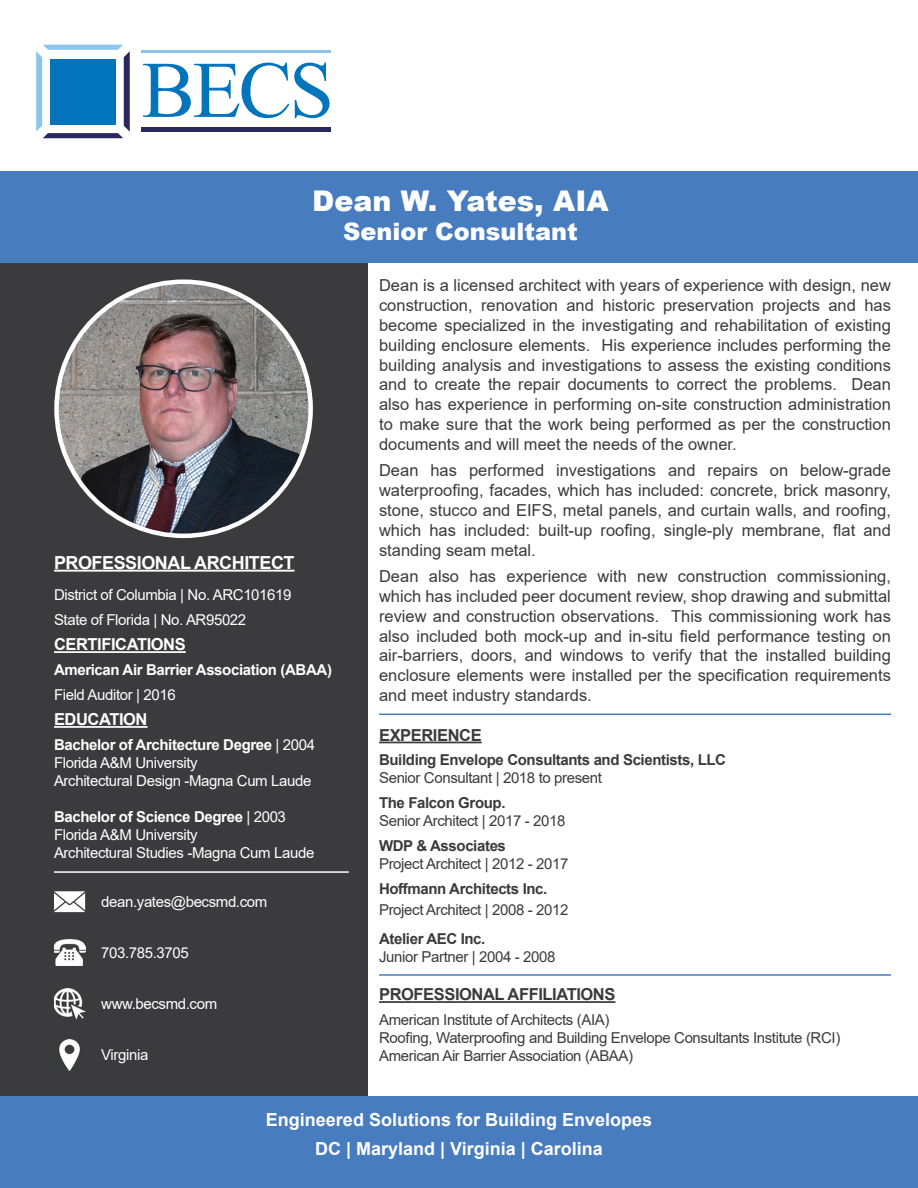
<style>
.page{position:relative;width:918px;height:1188px;background:#fff}
.page>*{position:absolute;margin:0;border:0;box-sizing:border-box;transform-origin:0 0}
.t1{font:900 28.5px "Arial";color:#fff}
.t2{font:900 24px "Arial";color:#fff}
.t3{font:700 18px "Arial";color:#fff}
.t4{font:700 18px "Arial";letter-spacing:-.025em;color:#fff}
.t5{font:16.5px/19.8px "Arial";color:#3b3b3d;text-align:justify}
.t6{font:700 16.5px "Arial";letter-spacing:-.025em;color:#3b3b3d}
.t7{font:700 16.5px "Arial";letter-spacing:-.025em;color:#fff}
.t8{font:15px/18px "Arial";letter-spacing:-.025em;color:#fff}
.t9{font:15px/18px "Arial";letter-spacing:-.025em;color:#3b3b3d}
.t10{font:700 15px "Arial";letter-spacing:-.025em;color:#3b3b3d}
.t11{font:700 15px "Arial";letter-spacing:-.025em;color:#fff}
.s1{font-weight:700}
</style>
<div class="page">
<div style="left:0;top:263px;width:367px;height:925px;background:#3b3b3d"></div>
<svg style="left:36px;top:45px;width:94px;height:93px"></svg>
<div style="left:50px;top:59px;width:66px;height:65px;background:#0174bc"></div>
<hr style="left:142px;top:128px;width:189px;height:4px;background:#28275e">
<svg style="left:143px;top:63px;width:187px;height:55px"></svg>
<hr style="left:142px;top:51px;width:189px;height:2px;background:#8cc6ec">
<div style="left:0;top:172px;width:918px;height:91px;background:#477cbf"></div>
<div style="left:0;top:1097px;width:918px;height:91px;background:#477cbf"></div>
<hr style="left:54px;top:871px;width:295px;height:2px;background:#fff">
<hr style="left:379px;top:714px;width:512px;height:1px;background:#477cbf">
<hr style="left:379px;top:974px;width:512px;height:2px;background:#477cbf">
<img style="left:59px;top:1039px;width:21px;height:32px">
<img style="left:54px;top:989px;width:31px;height:30px">
<img style="left:54px;top:940px;width:31px;height:26px">
<svg style="left:54px;top:891px;width:31px;height:21px"></svg>
<hr style="left:379px;top:1001px;width:236px;height:2px;background:#3b3b3d">
<hr style="left:379px;top:742px;width:103px;height:1px;background:#3b3b3d">
<hr style="left:54px;top:570px;width:241px;height:2px;background:#fff">
<img style="left:57px;top:282px;width:254px;height:254px;border-radius:127px">
<hr style="left:54px;top:726px;width:94px;height:2px;background:#fff">
<hr style="left:54px;top:651px;width:132px;height:2px;background:#fff">
<h1 class="t1" style="left:312px;top:180px;width:298px">Dean W. Yates, AIA</h1>
<h2 class="t2" style="left:343px;top:214px;width:236px">Senior Consultant</h2>
<p class="t5" style="left:379px;top:276px;width:513px">Dean is a licensed architect with years of experience with design, new construction, renovation and historic preservation projects and has become specialized in the investigating and rehabilitation of existing building enclosure elements. His experience includes performing the building analysis and investigations to assess the existing conditions and to create the repair documents to correct the problems. Dean also has experience in performing on-site construction administration to make sure that the work being performed as per the construction documents and will meet the needs of the owner.</p>
<p class="t5" style="left:379px;top:461px;width:513px">Dean has performed investigations and repairs on below-grade waterproofing, facades, which has included: concrete, brick masonry, stone, stucco and EIFS, metal panels, and curtain walls, and roofing, which has included: built-up roofing, single-ply membrane, flat and standing seam metal.</p>
<p class="t5" style="left:379px;top:566px;width:513px">Dean also has experience with new construction commissioning, which has included peer document review, shop drawing and submittal review and construction observations. This commissioning work has also included both mock-up and in-situ field performance testing on air-barriers, doors, and windows to verify that the installed building enclosure elements were installed per the specification requirements and meet industry standards.</p>
<p class="t4" style="left:54px;top:550px;width:242px">PROFESSIONAL ARCHITECT</p>
<p class="t8" style="left:54px;top:583px;width:239px;line-height:24.8px">District of Columbia | No. ARC101619<br>State of Florida | No. AR95022</p>
<p class="t7" style="left:54px;top:633px;width:133px">CERTIFICATIONS</p>
<p class="t11" style="left:54px;top:659px;width:280px">American Air Barrier Association (ABAA)</p>
<p class="t8" style="left:54px;top:685px;width:123px">Field Auditor | 2016</p>
<p class="t7" style="left:54px;top:708px;width:95px">EDUCATION</p>
<p class="t8" style="left:54px;top:736px;width:263px"><span class="s1">Bachelor of Architecture Degree</span> | 2004<br>Florida A&amp;M University<br>Architectural Design -Magna Cum Laude</p>
<p class="t8" style="left:54px;top:808px;width:262px"><span class="s1">Bachelor of Science Degree</span> | 2003<br>Florida A&amp;M University<br>Architectural Studies -Magna Cum Laude</p>
<p class="t8" style="left:101px;top:893px;width:168px">dean.yates@becsmd.com</p>
<p class="t8" style="left:101px;top:944px;width:89px">703.785.3705</p>
<p class="t8" style="left:101px;top:995px;width:117px">www.becsmd.com</p>
<p class="t8" style="left:101px;top:1046px;width:49px">Virginia</p>
<p class="t6" style="left:379px;top:723px;width:104px">EXPERIENCE</p>
<p class="t10" style="left:379px;top:750px;width:349px">Building Envelope Consultants and Scientists, LLC</p>
<p class="t9" style="left:379px;top:769px;width:224px">Senior Consultant | 2018 to present</p>
<p class="t10" style="left:379px;top:792px;width:128px">The Falcon Group.</p>
<p class="t9" style="left:379px;top:812px;width:188px">Senior Architect | 2017 - 2018</p>
<p class="t10" style="left:379px;top:835px;width:128px">WDP &amp; Associates</p>
<p class="t9" style="left:379px;top:855px;width:191px">Project Architect | 2012 - 2017</p>
<p class="t10" style="left:379px;top:878px;width:170px">Hoffmann Architects Inc.</p>
<p class="t9" style="left:379px;top:901px;width:191px">Project Architect | 2008 - 2012</p>
<p class="t10" style="left:379px;top:928px;width:108px">Atelier AEC Inc.</p>
<p class="t9" style="left:379px;top:947px;width:178px">Junior Partner | 2004 - 2008</p>
<p class="t6" style="left:379px;top:983px;width:238px">PROFESSIONAL AFFILIATIONS</p>
<p class="t9" style="left:379px;top:1011px;width:463px">American Institute of Architects (AIA)<br>Roofing, Waterproofing and Building Envelope Consultants Institute (RCI)<br>American Air Barrier Association (ABAA)</p>
<p class="t3" style="left:266px;top:1107px;width:388px">Engineered Solutions for Building Envelopes</p>
<p class="t3" style="left:315px;top:1136px;width:289px">DC | Maryland | Virginia | Carolina</p>
</div>
